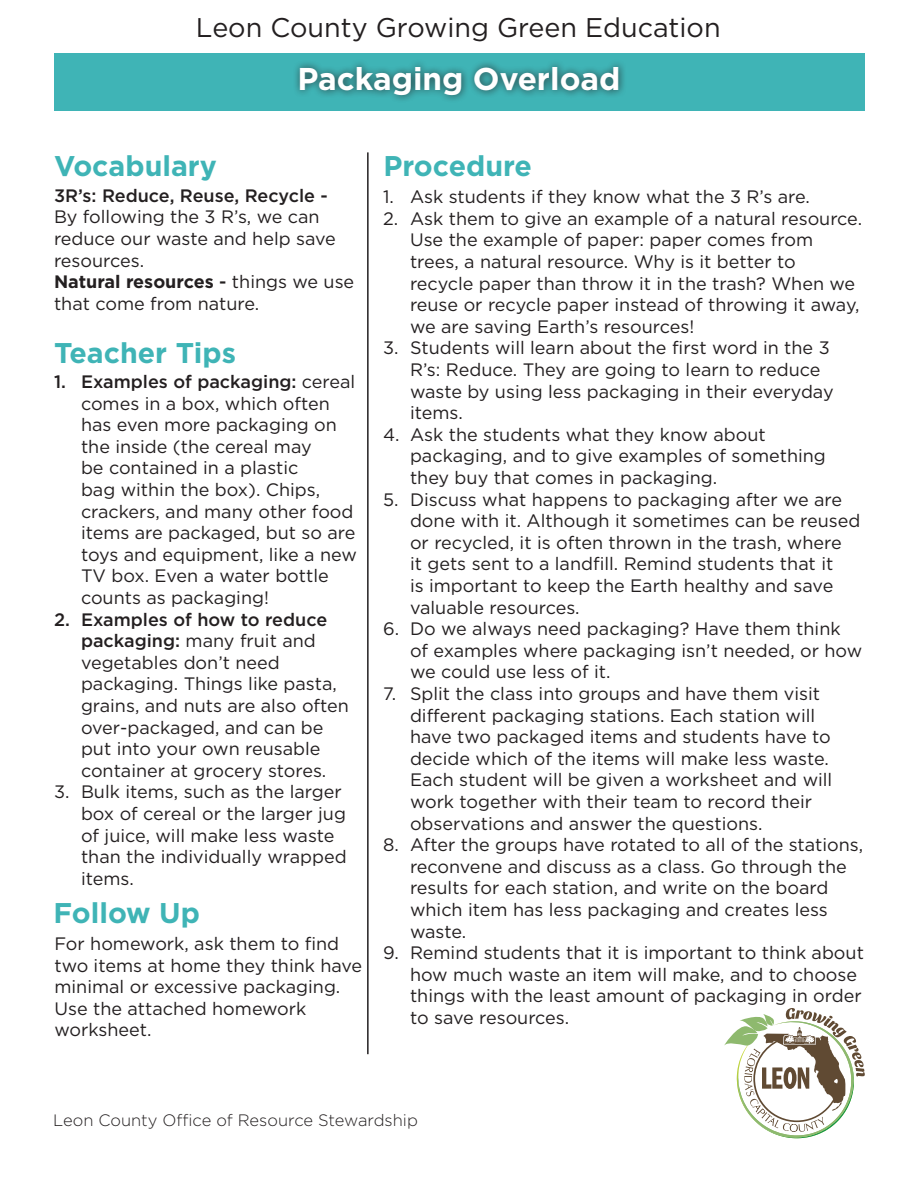
<style>
.page{position:relative;width:918px;height:1188px;background:#fff}
.page>*{position:absolute;margin:0;border:0;box-sizing:border-box;transform-origin:0 0}
.t1{font:700 31.5px "Gotham HTF";color:#fff}
.t2{font:700 28.5px "Gotham HTF";color:#3fb4b6}
.t3{font:27px "Gotham HTF";color:#231f20}
.t4{font:18px/21.6px "Gotham HTF";color:#231f20}
.t5{font:300 16.5px "Gotham HTF";color:#231f20}
.s1{font-weight:500}
.s2{font-weight:700}
</style>
<div class="page">
<div style="left:54px;top:53px;width:811px;height:58px;background:#3fb4b6"></div>
<hr style="left:367px;top:152px;width:2px;height:902px;background:#231f20">
<svg style="left:724px;top:1008px;width:141px;height:130px"></svg>
<div style="left:292px;top:59px;width:335px;height:44px;background:#231f20;opacity:.75"></div>
<h3 class="t3" style="left:196px;top:13px;width:526px">Leon County Growing Green Education</h3>
<p class="t1" style="left:298px;top:60px;width:324px">Packaging Overload</p>
<p class="t2" style="left:54px;top:150px;width:164px">Vocabulary</p>
<p class="t4" style="left:54px;top:184px;width:283px"><span class="s1">3R’s: Reduce, Reuse, Recycle -<br></span>By following the 3 R’s, we can reduce our waste and help save resources.</p>
<p class="t4" style="left:54px;top:271px;width:302px"><span class="s2">Natural resources</span> <span class="s1">-</span> things we use that come from nature.</p>
<p class="t2" style="left:54px;top:336px;width:184px">Teacher Tips</p>
<p class="t4" style="left:81px;top:371px;width:277px;text-indent:-27px"><span class="s1">1. Examples of packaging:</span> cereal comes in a box, which often has even more packaging on the inside (the cereal may<br>be contained in a plastic<br>bag within the box). Chips, crackers, and many other food items are packaged, but so are toys and equipment, like a new<br>TV box. Even a water bottle counts as packaging!</p>
<p class="t4" style="left:81px;top:608px;width:269px;text-indent:-27px"><span class="s1">2. Examples of how to reduce packaging:</span> many fruit and vegetables don’t need packaging. Things like pasta, grains, and nuts are also often over-packaged, and can be put into your own reusable container at grocery stores.</p>
<p class="t4" style="left:81px;top:781px;width:267px;text-indent:-27px">3. Bulk items, such as the larger box of cereal or the larger jug of juice, will make less waste than the individually wrapped items.</p>
<p class="t2" style="left:54px;top:897px;width:148px">Follow Up</p>
<p class="t4" style="left:54px;top:933px;width:309px">For homework, ask them to find two items at home they think have minimal or excessive packaging.<br>Use the attached homework worksheet.</p>
<p class="t2" style="left:383px;top:150px;width:150px">Procedure</p>
<p class="t4" style="left:383px;top:186px;width:429px">1. Ask students if they know what the 3 R’s are.</p>
<p class="t4" style="left:410px;top:207px;width:454px;text-indent:-27px">2. Ask them to give an example of a natural resource.<br>Use the example of paper: paper comes from trees, a natural resource. Why is it better to recycle paper than throw it in the trash? When we reuse or recycle paper instead of throwing it away, we are saving Earth’s resources!</p>
<p class="t4" style="left:410px;top:337px;width:425px;text-indent:-27px">3. Students will learn about the first word in the 3<br>R’s: Reduce. They are going to learn to reduce waste by using less packaging in their everyday items.</p>
<p class="t4" style="left:410px;top:423px;width:417px;text-indent:-27px">4. Ask the students what they know about packaging, and to give examples of something they buy that comes in packaging.</p>
<p class="t4" style="left:410px;top:488px;width:452px;text-indent:-27px">5. Discuss what happens to packaging after we are done with it. Although it sometimes can be reused or recycled, it is often thrown in the trash, where<br>it gets sent to a landfill. Remind students that it<br>is important to keep the Earth healthy and save valuable resources.</p>
<p class="t4" style="left:410px;top:618px;width:454px;text-indent:-27px">6. Do we always need packaging? Have them think of examples where packaging isn’t needed, or how we could use less of it.</p>
<p class="t4" style="left:410px;top:683px;width:424px;text-indent:-27px">7. Split the class into groups and have them visit different packaging stations. Each station will have two packaged items and students have to decide which of the items will make less waste.<br>Each student will be given a worksheet and will work together with their team to record their observations and answer the questions.</p>
<p class="t4" style="left:410px;top:834px;width:455px;text-indent:-27px">8. After the groups have rotated to all of the stations, reconvene and discuss as a class. Go through the results for each station, and write on the board which item has less packaging and creates less waste.</p>
<p class="t4" style="left:410px;top:942px;width:455px;text-indent:-27px">9. Remind students that it is important to think about how much waste an item will make, and to choose things with the least amount of packaging in order to save resources.</p>
<p class="t5" style="left:53px;top:1111px;width:366px">Leon County Office of Resource Stewardship</p>
</div>
